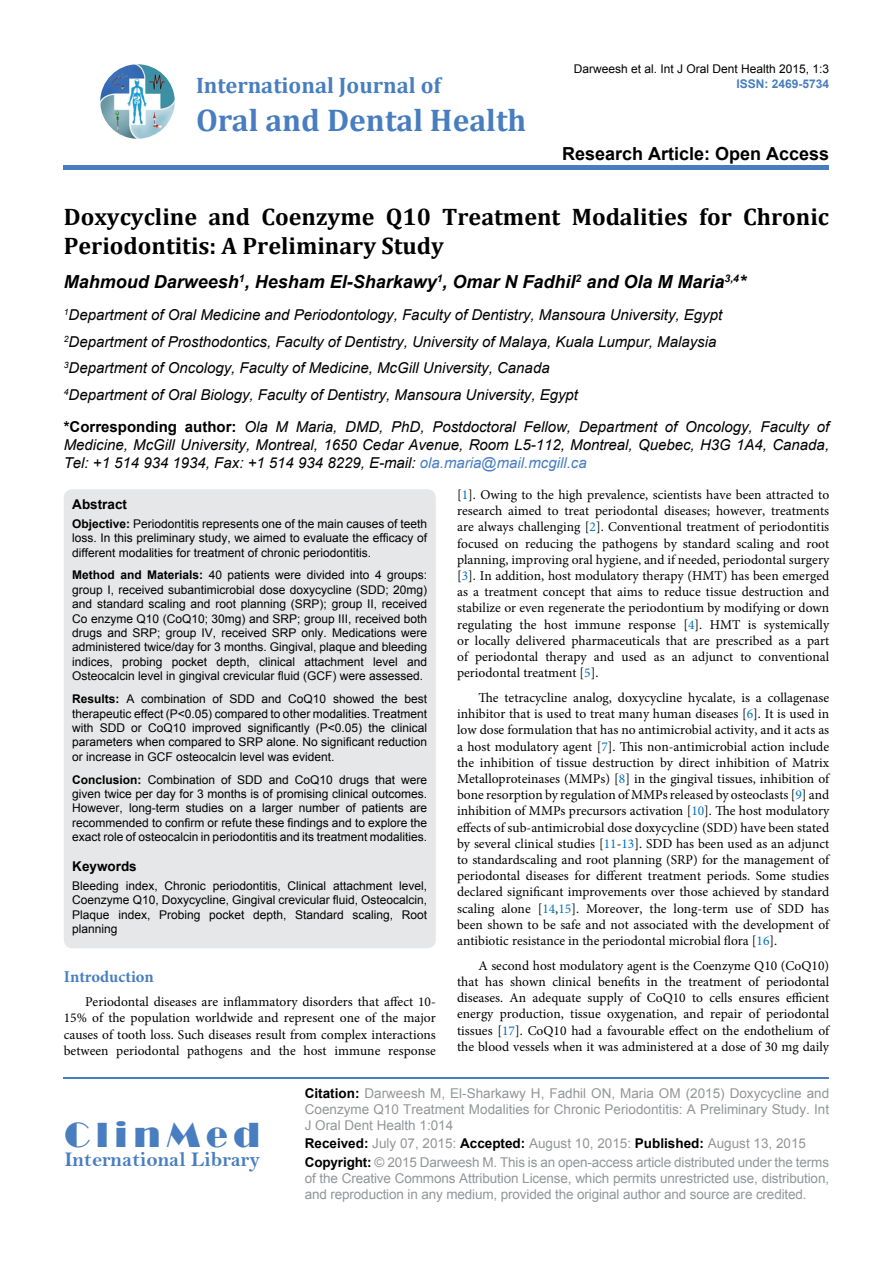
<style>
.page{position:relative;width:893px;height:1263px;background:#fff}
.page>*{position:absolute;margin:0;border:0;box-sizing:border-box;transform-origin:0 0}
.t1{font:36px "Broadway";letter-spacing:.16em;color:#487ec0}
.t2{font:700 31.5px "Cambria";color:#487ec0}
.t3{font:700 24px/28.8px "Cambria";color:#000}
.t4{font:700 22.5px "Cambria";color:#487ec0}
.t5{font:21px "Bell MT Bold";color:#487ec0}
.t6{font:italic 700 18px "Arial";color:#000}
.t7{font:700 18px "Arial";color:#000}
.t8{font:700 16.5px "Minion Pro";color:#487ec0}
.t9{font:italic 15px/26.5px "Arial";color:#000}
.t10{font:13.5px/16.2px "Minion Pro";color:#000;text-align:justify}
.t11{font:13.5px/16.2px "Arial";letter-spacing:-.01em;color:#939598}
.t12{font:700 13.5px "Arial";color:#000}
.t13{font:12px/14.4px "Arial";color:#000;text-align:justify}
.t14{font:700 12px "Arial";color:#487ec0}
.s1{font-weight:700;font-style:normal}
.s2{color:#487ec0}
.s3{font-weight:700}
.s4{color:#0072bc}
.s5{font-weight:700;color:#000}
</style>
<div class="page">
<img style="left:100px;top:64px;width:75px;height:75px;border-radius:37px">
<div style="left:64px;top:165px;width:765px;height:5px;background:#487ec0"></div>
<hr style="left:64px;top:1077px;width:765px;height:2px;background:#487ec0">
<div style="left:64px;top:489px;width:372px;height:459px;background:#e6e7e8;border-radius:9px"></div>
<h3 class="t4" style="left:196px;top:70px;width:246px">International Journal of</h3>
<h2 class="t2" style="left:196px;top:98px;width:332px">Oral and Dental Health</h2>
<p class="t13" style="left:574px;top:61px;width:257px">Darweesh et al. Int J Oral Dent Health 2015, 1:3</p>
<p class="t14" style="left:736px;top:75px;width:94px">ISSN: 2469-5734</p>
<h3 class="t7" style="left:562px;top:141px;width:269px">Research Article: Open Access</h3>
<h3 class="t3" style="left:64px;top:202px;width:767px">Doxycycline and Coenzyme Q10 Treatment Modalities for Chronic<br>Periodontitis: A Preliminary Study</h3>
<h3 class="t6" style="left:64px;top:270px;width:684px">Mahmoud Darweesh<sup>1</sup>, Hesham El-Sharkawy<sup>1</sup>, Omar N Fadhil<sup>2</sup> and Ola M Maria<sup>3,4</sup>*</h3>
<p class="t9" style="left:64px;top:302px;width:660px"><sup>1</sup>Department of Oral Medicine and Periodontology, Faculty of Dentistry, Mansoura University, Egypt <sup>2</sup>Department of Prosthodontics, Faculty of Dentistry, University of Malaya, Kuala Lumpur, Malaysia <sup>3</sup>Department of Oncology, Faculty of Medicine, McGill University, Canada<br><sup>4</sup>Department of Oral Biology, Faculty of Dentistry, Mansoura University, Egypt</p>
<p class="t9" style="left:64px;top:418px;width:767px;line-height:18px;text-align:justify"><span class="s1">*Corresponding author:</span> Ola M Maria, DMD, PhD, Postdoctoral Fellow, Department of Oncology, Faculty of Medicine, McGill University, Montreal, 1650 Cedar Avenue, Room L5-112, Montreal, Quebec, H3G 1A4, Canada, Tel: +1 514 934 1934, Fax: +1 514 934 8229, E-mail: <span class="s2">ola.maria@mail.mcgill.ca</span></p>
<p class="t12" style="left:72px;top:495px;width:56px">Abstract</p>
<p class="t13" style="left:72px;top:516px;width:356px"><span class="s3">Objective:</span> Periodontitis represents one of the main causes of teeth loss. In this preliminary study, we aimed to evaluate the efficacy of different modalities for treatment of chronic periodontitis.</p>
<p class="t13" style="left:72px;top:568px;width:356px"><span class="s3">Method and Materials:</span> 40 patients were divided into 4 groups: group I, received subantimicrobial dose doxycycline (SDD; 20mg) and standard scaling and root planning (SRP); group II, received Co enzyme Q10 (CoQ10; 30mg) and SRP; group III, received both drugs and SRP; group IV, received SRP only. Medications were administered twice/day for 3 months. Gingival, plaque and bleeding indices, probing pocket depth, clinical attachment level and Osteocalcin level in gingival crevicular fluid (GCF) were assessed.</p>
<p class="t13" style="left:72px;top:692px;width:356px"><span class="s3">Results:</span> A combination of SDD and CoQ10 showed the best therapeutic effect (P&lt;0.05) compared to other modalities. Treatment with SDD or CoQ10 improved significantly (P&lt;0.05) the clinical parameters when compared to SRP alone. No significant reduction or increase in GCF osteocalcin level was evident.</p>
<p class="t13" style="left:72px;top:772px;width:356px"><span class="s3">Conclusion:</span> Combination of SDD and CoQ10 drugs that were given twice per day for 3 months is of promising clinical outcomes.<br>However, long-term studies on a larger number of patients are recommended to confirm or refute these findings and to explore the exact role of osteocalcin in periodontitis and its treatment modalities.</p>
<p class="t12" style="left:72px;top:857px;width:66px">Keywords</p>
<p class="t13" style="left:72px;top:878px;width:356px">Bleeding index, Chronic periodontitis, Clinical attachment level, Coenzyme Q10, Doxycycline, Gingival crevicular fluid, Osteocalcin, Plaque index, Probing pocket depth, Standard scaling, Root planning</p>
<p class="t8" style="left:64px;top:965px;width:92px">Introduction</p>
<p class="t10" style="left:64px;top:994px;width:374px;text-indent:21px">Periodontal diseases are inflammatory disorders that affect 10- 15% of the population worldwide and represent one of the major causes of tooth loss. Such diseases result from complex interactions between periodontal pathogens and the host immune response</p>
<p class="t10" style="left:457px;top:487px;width:374px">[<span class="s4">1</span>]. Owing to the high prevalence, scientists have been attracted to research aimed to treat periodontal diseases; however, treatments are always challenging [<span class="s4">2</span>]. Conventional treatment of periodontitis focused on reducing the pathogens by standard scaling and root planning, improving oral hygiene, and if needed, periodontal surgery [<span class="s4">3</span>]. In addition, host modulatory therapy (HMT) has been emerged as a treatment concept that aims to reduce tissue destruction and stabilize or even regenerate the periodontium by modifying or down regulating the host immune response [<span class="s4">4</span>]. HMT is systemically or locally delivered pharmaceuticals that are prescribed as a part of periodontal therapy and used as an adjunct to conventional periodontal treatment [<span class="s4">5</span>].</p>
<p class="t10" style="left:457px;top:690px;width:374px;text-indent:21px">The tetracycline analog, doxycycline hycalate, is a collagenase inhibitor that is used to treat many human diseases [<span class="s4">6</span>]. It is used in low dose formulation that has no antimicrobial activity, and it acts as a host modulatory agent [<span class="s4">7</span>]. This non-antimicrobial action include the inhibition of tissue destruction by direct inhibition of Matrix Metalloproteinases (MMPs) [<span class="s4">8</span>] in the gingival tissues, inhibition of bone resorption by regulation of MMPs released by osteoclasts [<span class="s4">9</span>] and inhibition of MMPs precursors activation [<span class="s4">10</span>]. The host modulatory effects of sub-antimicrobial dose doxycycline (SDD) have been stated by several clinical studies [<span class="s4">11</span>-<span class="s4">13</span>]. SDD has been used as an adjunct to standardscaling and root planning (SRP) for the management of periodontal diseases for different treatment periods. Some studies declared significant improvements over those achieved by standard scaling alone [<span class="s4">14</span>,<span class="s4">15</span>]. Moreover, the long-term use of SDD has been shown to be safe and not associated with the development of antibiotic resistance in the periodontal microbial flora [<span class="s4">16</span>].</p>
<p class="t10" style="left:457px;top:957px;width:374px;text-indent:21px">A second host modulatory agent is the Coenzyme Q10 (CoQ10) that has shown clinical benefits in the treatment of periodontal diseases. An adequate supply of CoQ10 to cells ensures efficient energy production, tissue oxygenation, and repair of periodontal tissues [<span class="s4">17</span>]. CoQ10 had a favourable effect on the endothelium of the blood vessels when it was administered at a dose of 30 mg daily</p>
<h1 class="t1" style="left:64px;top:1113px;width:197px">ClinMed</h1>
<h3 class="t5" style="left:64px;top:1147px;width:197px">International Library</h3>
<p class="t11" style="left:305px;top:1085px;width:526px;text-align:justify"><span class="s5">Citation:</span> Darweesh M, El-Sharkawy H, Fadhil ON, Maria OM (2015) Doxycycline and Coenzyme Q10 Treatment Modalities for Chronic Periodontitis: A Preliminary Study. Int J Oral Dent Health 1:014</p>
<p class="t11" style="left:305px;top:1134px;width:526px;line-height:18.3px"><span class="s5">Received:</span> July 07, 2015: <span class="s5">Accepted:</span> August 10, 2015: <span class="s5">Published:</span> August 13, 2015<br><span class="s5">Copyright:</span> © 2015 Darweesh M. This is an open-access article distributed under the terms</p>
<p class="t11" style="left:305px;top:1170px;width:526px">of the Creative Commons Attribution License, which permits unrestricted use, distribution, and reproduction in any medium, provided the original author and source are credited.</p>
</div>
